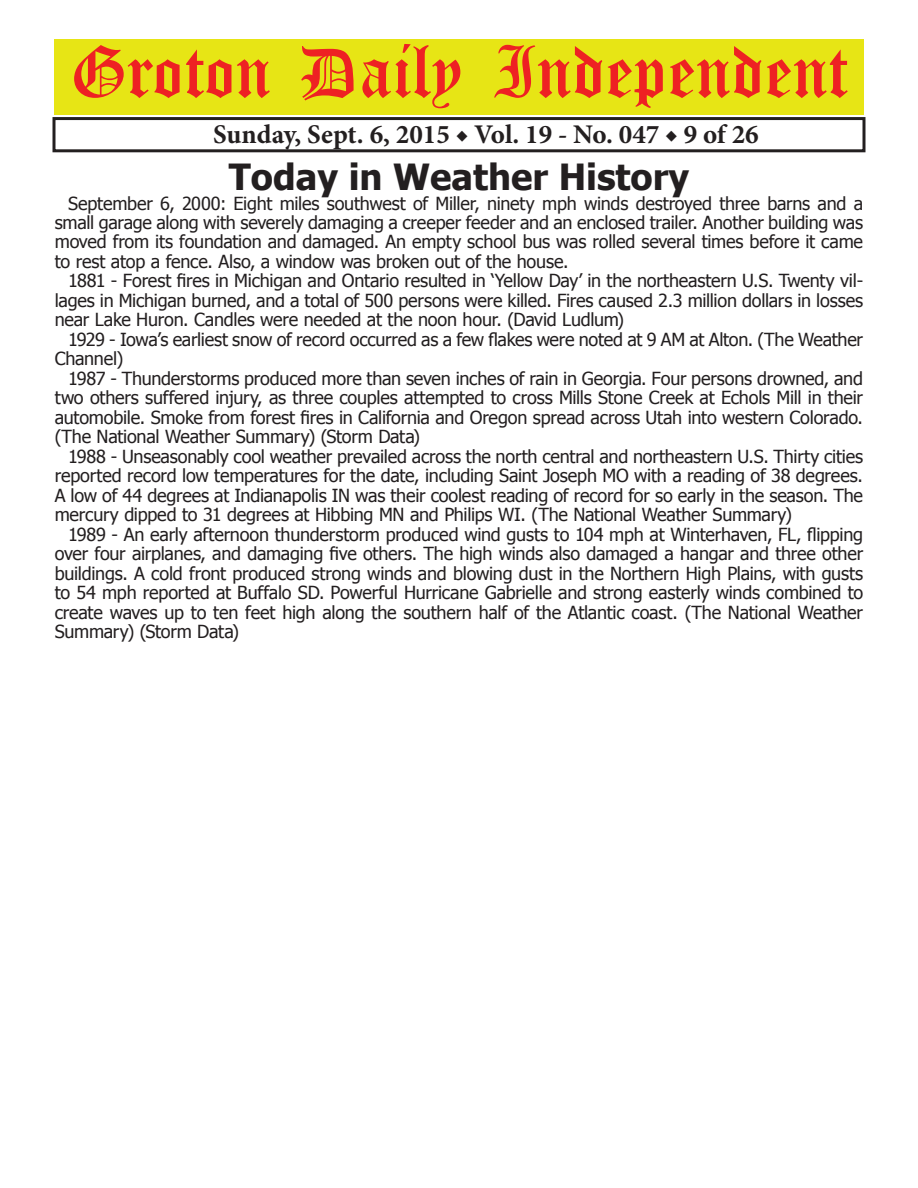
<style>
.page{position:relative;width:918px;height:1188px;background:#fff}
.page>*{position:absolute;margin:0;border:0;box-sizing:border-box;transform-origin:0 0}
.t1{font:54px "Old English Five";color:#ee2123}
.t2{font:700 36px "Tahoma";color:#231f20}
.t3{font:700 27px "Minion Pro";color:#231f20}
.t4{font:18px/19.5px "Tahoma";letter-spacing:-.015em;color:#231f20;text-align:justify}
</style>
<div class="page">
<div style="left:52px;top:117px;width:814px;height:35px;border:3px solid #231f20"></div>
<div style="left:54px;top:40px;width:810px;height:75px;background:#e7e515"></div>
<h1 class="t1" style="left:70px;top:47px;width:779px">Groton Daily Independent</h1>
<h3 class="t3" style="left:213px;top:116px;width:547px">Sunday, Sept. 6, 2015 ◆ Vol. 19 - No. 047 ◆ 9 of 26</h3>
<h2 class="t2" style="left:229px;top:152px;width:462px">Today in Weather History</h2>
<p class="t4" style="left:55px;top:192px;width:810px;text-indent:14px">September 6, 2000: Eight miles southwest of Miller, ninety mph winds destroyed three barns and a small garage along with severely damaging a creeper feeder and an enclosed trailer. Another building was moved from its foundation and damaged. An empty school bus was rolled several times before it came to rest atop a fence. Also, a window was broken out of the house.</p>
<p class="t4" style="left:55px;top:270px;width:810px;text-indent:14px">1881 - Forest fires in Michigan and Ontario resulted in ‘Yellow Day’ in the northeastern U.S. Twenty vil&shy;lages in Michigan burned, and a total of 500 persons were killed. Fires caused 2.3 million dollars in losses near Lake Huron. Candles were needed at the noon hour. (David Ludlum)</p>
<p class="t4" style="left:55px;top:329px;width:810px;text-indent:14px">1929 - Iowa’s earliest snow of record occurred as a few flakes were noted at 9 AM at Alton. (The Weather<br>Channel)</p>
<p class="t4" style="left:55px;top:368px;width:810px;text-indent:14px">1987 - Thunderstorms produced more than seven inches of rain in Georgia. Four persons drowned, and two others suffered injury, as three couples attempted to cross Mills Stone Creek at Echols Mill in their automobile. Smoke from forest fires in California and Oregon spread across Utah into western Colorado. (The National Weather Summary) (Storm Data)</p>
<p class="t4" style="left:55px;top:446px;width:810px;text-indent:14px">1988 - Unseasonably cool weather prevailed across the north central and northeastern U.S. Thirty cities reported record low temperatures for the date, including Saint Joseph MO with a reading of 38 degrees.<br>A low of 44 degrees at Indianapolis IN was their coolest reading of record for so early in the season. The mercury dipped to 31 degrees at Hibbing MN and Philips WI. (The National Weather Summary)</p>
<p class="t4" style="left:55px;top:524px;width:810px;text-indent:14px">1989 - An early afternoon thunderstorm produced wind gusts to 104 mph at Winterhaven, FL, flipping over four airplanes, and damaging five others. The high winds also damaged a hangar and three other buildings. A cold front produced strong winds and blowing dust in the Northern High Plains, with gusts to 54 mph reported at Buffalo SD. Powerful Hurricane Gabrielle and strong easterly winds combined to create waves up to ten feet high along the southern half of the Atlantic coast. (The National Weather Summary) (Storm Data)</p>
</div>
